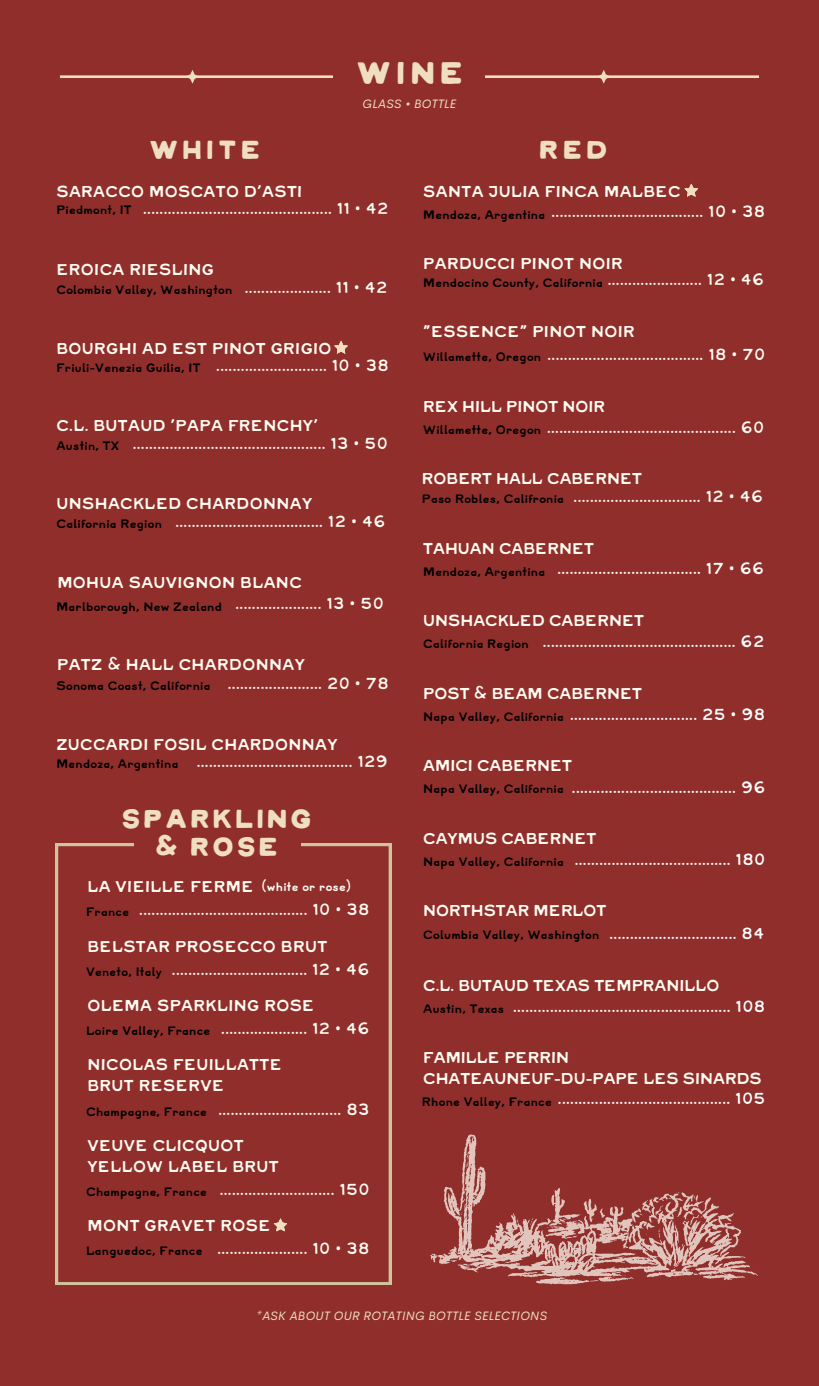
<style>
.page{position:relative;width:819px;height:1386px;background:#902e2b}
.page>*{position:absolute;margin:0;border:0;box-sizing:border-box;transform-origin:0 0}
.t1{font:31.5px "COWBOY Regular";color:#f0dec1}
.t2{font:26.25px/27.7px "COWBOY Regular";letter-spacing:-.03em;color:#f0dec1;text-align:center}
.t3{font:15.75px/21px "Ranch Water";letter-spacing:.025em;color:#fffcf2}
.t4{font:15.75px "Ranch Water";letter-spacing:.025em;color:#fff}
.t5{font:15.75px/21px "Ranch Water";color:#fffcf2}
.t6{font:12.25px "Ranch Water";letter-spacing:.025em;color:#000}
.t7{font:italic 12.25px "Cerebri Sans";letter-spacing:.025em;color:#f0dec1}
.t8{font:12.25px "Ranch Water";letter-spacing:.025em;color:#fffcf2}
.s1{font-family:"Noto Sans"}
</style>
<div class="page">
<svg style="left:56px;top:844px;width:335px;height:441px"></svg>
<hr style="left:60px;top:75px;width:699px;height:3px;background:#f0dec1">
<svg style="left:186px;top:70px;width:13px;height:14px"></svg>
<svg style="left:597px;top:70px;width:14px;height:14px"></svg>
<div style="left:134px;top:827px;width:166px;height:27px;background:#902e2b"></div>
<svg style="left:430px;top:1134px;width:328px;height:146px"></svg>
<svg style="left:451px;top:1260px;width:6px;height:2px"></svg>
<svg style="left:632px;top:1197px;width:31px;height:41px"></svg>
<svg style="left:530px;top:1218px;width:3px;height:7px"></svg>
<svg style="left:691px;top:1269px;width:11px;height:7px"></svg>
<svg style="left:536px;top:1275px;width:98px;height:10px"></svg>
<svg style="left:547px;top:1188px;width:58px;height:40px"></svg>
<svg style="left:573px;top:1235px;width:5px;height:3px"></svg>
<svg style="left:677px;top:1192px;width:64px;height:65px"></svg>
<svg style="left:466px;top:1154px;width:3px;height:14px"></svg>
<svg style="left:613px;top:1235px;width:4px;height:6px"></svg>
<div style="left:334px;top:63px;width:151px;height:27px;background:#902e2b"></div>
<svg style="left:334px;top:341px;width:13px;height:13px"></svg>
<svg style="left:274px;top:1218px;width:13px;height:13px"></svg>
<svg style="left:685px;top:184px;width:13px;height:13px"></svg>
<p class="t1" style="left:354px;top:59px;width:112px">WINE</p>
<p class="t7" style="left:363px;top:95px;width:95px">GLASS • BOTTLE</p>
<h3 class="t2" style="left:147px;top:138px;width:116px">WHITE</h3>
<h3 class="t2" style="left:537px;top:138px;width:73px">RED</h3>
<p class="t3" style="left:423px;top:182px;width:259px">SANTA JULIA FINCA MALBEC</p>
<h3 class="t6" style="left:423px;top:209px;width:123px">Mendoza, Argentina</h3>
<h3 class="t3" style="left:552px;top:202px;width:215px">..................................... 10 <span class="s1">•</span> 38</h3>
<h3 class="t3" style="left:56px;top:182px;width:247px">SARACCO MOSCATO D'ASTI</h3>
<h3 class="t6" style="left:56px;top:205px;width:77px">Piedmont, IT</h3>
<p class="t3" style="left:143px;top:199px;width:247px">.............................................. 11 <span class="s1">•</span> 42</p>
<h3 class="t3" style="left:56px;top:260px;width:159px">EROICA RIESLING</h3>
<h3 class="t6" style="left:56px;top:284px;width:177px">Colombia Valley, Washington</h3>
<p class="t3" style="left:245px;top:278px;width:144px">..................... 11 <span class="s1">•</span> 42</p>
<h3 class="t3" style="left:56px;top:339px;width:277px">BOURGHI AD EST PINOT GRIGIO</h3>
<h3 class="t6" style="left:56px;top:362px;width:145px">Friuli-Venezia Guilia, IT</h3>
<p class="t3" style="left:216px;top:356px;width:174px">........................... 10 <span class="s1">•</span> 38</p>
<p class="t3" style="left:56px;top:417px;width:263px">C.L. BUTAUD 'PAPA FRENCHY'</p>
<h3 class="t6" style="left:56px;top:440px;width:64px">Austin, TX</h3>
<p class="t3" style="left:133px;top:434px;width:257px">............................................... 13 <span class="s1">•</span> 50</p>
<h3 class="t3" style="left:56px;top:495px;width:257px">UNSHACKLED CHARDONNAY</h3>
<h3 class="t6" style="left:56px;top:519px;width:107px">California Region</h3>
<p class="t3" style="left:175px;top:512px;width:211px">.................................... 12 <span class="s1">•</span> 46</p>
<h3 class="t3" style="left:57px;top:573px;width:246px">MOHUA SAUVIGNON BLANC</h3>
<p class="t3" style="left:236px;top:594px;width:150px">..................... 13 <span class="s1">•</span> 50</p>
<h3 class="t6" style="left:56px;top:601px;width:167px">Marlborough, New Zealand</h3>
<h3 class="t3" style="left:57px;top:655px;width:249px">PATZ &amp; HALL CHARDONNAY</h3>
<p class="t6" style="left:56px;top:681px;width:155px">Sonoma Coast, California</p>
<h3 class="t3" style="left:228px;top:674px;width:163px">....................... 20 <span class="s1">•</span> 78</h3>
<p class="t3" style="left:56px;top:735px;width:283px">ZUCCARDI FOSÍL CHARDONNAY</p>
<h3 class="t6" style="left:56px;top:759px;width:123px">Mendoza, Argentina</h3>
<h3 class="t3" style="left:197px;top:752px;width:193px">...................................... 129</h3>
<h1 class="t2" style="left:120px;top:807px;width:195px">SPARKLING &amp; ROSE</h1>
<h3 class="t8" style="left:262px;top:882px;width:91px">(white or rose)</h3>
<h2 class="t3" style="left:87px;top:877px;width:168px">LA VIEILLE FERME</h2>
<h3 class="t3" style="left:139px;top:900px;width:232px">......................................... 10 <span class="s1">•</span> 38</h3>
<h3 class="t3" style="left:87px;top:937px;width:241px">BELSTAR PROSECCO BRUT</h3>
<p class="t6" style="left:86px;top:966px;width:77px">Veneto, Italy</p>
<h2 class="t3" style="left:172px;top:960px;width:199px">................................. 12 <span class="s1">•</span> 46</h2>
<h3 class="t3" style="left:87px;top:996px;width:225px">OLEMA SPARKLING ROSÉ</h3>
<h3 class="t6" style="left:86px;top:1026px;width:126px">Loire Valley, France</h3>
<p class="t3" style="left:221px;top:1019px;width:150px">..................... 12 <span class="s1">•</span> 46</p>
<p class="t3" style="left:87px;top:1056px;width:196px">NICOLAS FEUILLATTE<br>BRUT RESERVE</p>
<h3 class="t6" style="left:86px;top:1106px;width:122px">Champagne, France</h3>
<h3 class="t3" style="left:218px;top:1100px;width:153px">.............................. 83</h3>
<p class="t3" style="left:87px;top:1136px;width:193px">VEUVE CLICQUOT<br>YELLOW LABEL BRUT</p>
<h3 class="t6" style="left:86px;top:1187px;width:122px">Champagne, France</h3>
<h3 class="t3" style="left:220px;top:1180px;width:151px">............................ 150</h3>
<h4 class="t6" style="left:86px;top:907px;width:44px">France</h4>
<h3 class="t3" style="left:87px;top:1216px;width:181px">MONT GRAVET ROSÉ</h3>
<h3 class="t6" style="left:86px;top:1246px;width:118px">Languedoc, France</h3>
<p class="t3" style="left:217px;top:1239px;width:154px">...................... 10 <span class="s1">•</span> 38</p>
<p class="t3" style="left:423px;top:254px;width:201px">PARDUCCI PINOT NOIR</p>
<h3 class="t6" style="left:423px;top:277px;width:181px">Mendocino County, California</h3>
<h3 class="t3" style="left:608px;top:271px;width:158px">....................... 12 <span class="s1">•</span> 46</h3>
<p class="t3" style="left:423px;top:322px;width:213px">"ESSENCE" PINOT NOIR</p>
<h3 class="t6" style="left:423px;top:352px;width:119px">Willamette, Oregon</h3>
<h3 class="t3" style="left:548px;top:345px;width:219px">...................................... 18 <span class="s1">•</span> 70</h3>
<h3 class="t5" style="left:423px;top:397px;width:184px">REX HILL PINOT NOIR</h3>
<h3 class="t6" style="left:423px;top:425px;width:119px">Willamette, Oregon</h3>
<p class="t3" style="left:547px;top:418px;width:219px">.............................................. 60</p>
<h3 class="t5" style="left:422px;top:470px;width:222px">ROBERT HALL CABERNET</h3>
<p class="t6" style="left:422px;top:494px;width:143px">Paso Robles, Califronia</p>
<h3 class="t3" style="left:574px;top:487px;width:191px">............................... 12 <span class="s1">•</span> 46</h3>
<p class="t5" style="left:423px;top:539px;width:172px">TAHUAN CABERNET</p>
<h3 class="t6" style="left:423px;top:567px;width:123px">Mendoza, Argentina</h3>
<h3 class="t4" style="left:557px;top:562px;width:208px">................................... 17 <span class="s1">•</span> 66</h3>
<h3 class="t5" style="left:423px;top:611px;width:222px">UNSHACKLED CABERNET</h3>
<h3 class="t6" style="left:423px;top:639px;width:107px">California Region</h3>
<p class="t4" style="left:543px;top:635px;width:223px">............................................... 62</p>
<h3 class="t5" style="left:423px;top:684px;width:220px">POST &amp; BEAM CABERNET</h3>
<h3 class="t6" style="left:423px;top:711px;width:142px">Napa Valley, California</h3>
<p class="t4" style="left:570px;top:707px;width:197px">............................... 25 <span class="s1">•</span> 98</p>
<h3 class="t5" style="left:423px;top:756px;width:150px">AMICI CABERNET</h3>
<h3 class="t6" style="left:423px;top:784px;width:142px">Napa Valley, California</h3>
<p class="t4" style="left:572px;top:781px;width:195px">........................................ 96</p>
<h3 class="t5" style="left:423px;top:829px;width:175px">CAYMUS CABERNET</h3>
<h3 class="t6" style="left:423px;top:857px;width:142px">Napa Valley, California</h3>
<p class="t4" style="left:575px;top:853px;width:192px">...................................... 180</p>
<h3 class="t5" style="left:423px;top:902px;width:185px">NORTHSTAR MERLOT</h3>
<h3 class="t6" style="left:423px;top:929px;width:178px">Columbia Valley, Washington</h3>
<p class="t4" style="left:609px;top:927px;width:156px">............................... 84</p>
<h3 class="t5" style="left:423px;top:976px;width:298px">C.L. BUTAUD TEXAS TEMPRANILLO</h3>
<h3 class="t6" style="left:423px;top:1003px;width:82px">Austin, Texas</h3>
<p class="t5" style="left:423px;top:1048px;width:340px">FAMILLE PERRIN<br>CHÂTEAUNEUF-DU-PAPE LES SINARDS</p>
<h3 class="t6" style="left:422px;top:1096px;width:131px">Rhône Valley, France</h3>
<h2 class="t4" style="left:558px;top:1092px;width:209px">.......................................... 105</h2>
<p class="t4" style="left:513px;top:999px;width:254px">..................................................... 108</p>
<p class="t7" style="left:256px;top:1308px;width:292px">*ASK ABOUT OUR ROTATING BOTTLE SELECTIONS</p>
</div>
